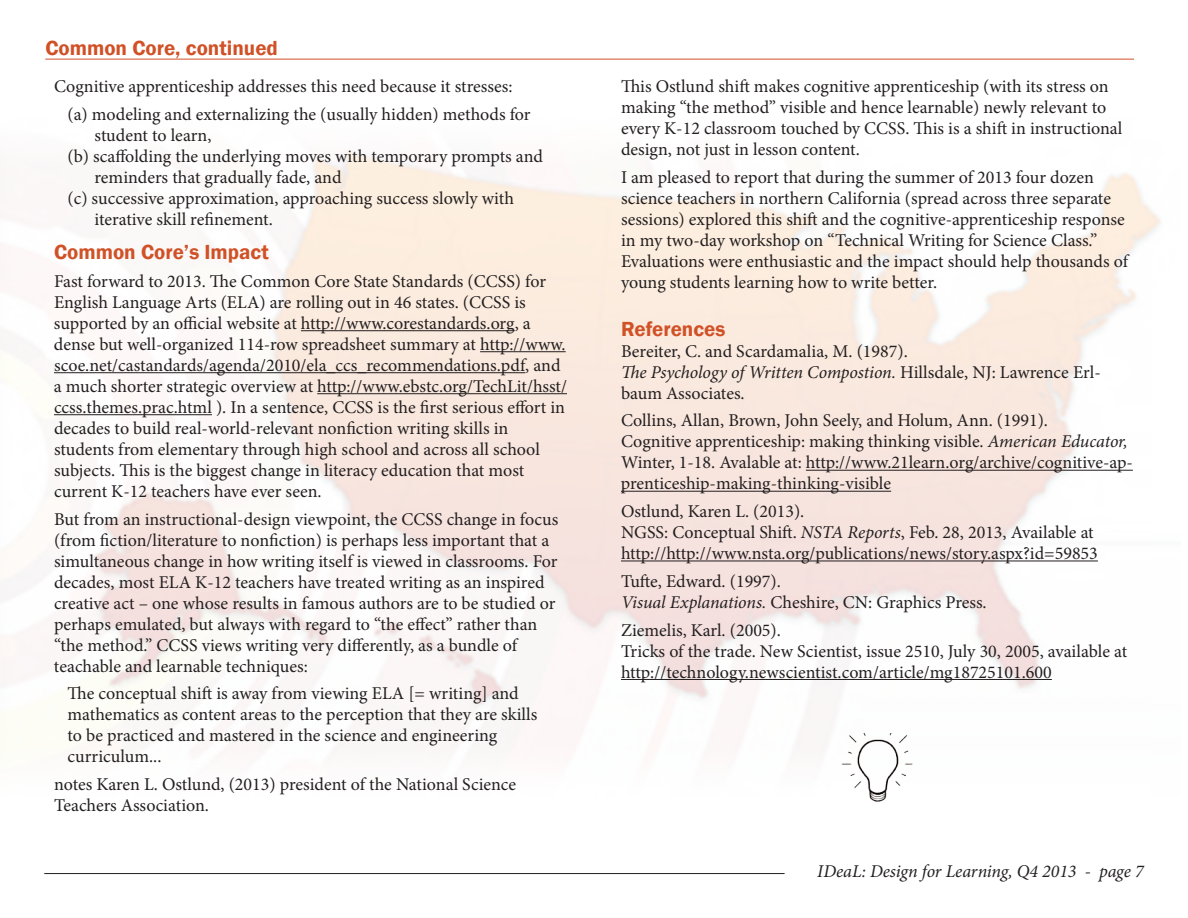
<style>
.page{position:relative;width:1188px;height:918px;background:#fff}
.page>*{position:absolute;margin:0;border:0;box-sizing:border-box;transform-origin:0 0}
.t1{font:600 21px "Franklin Gothic";color:#d15127}
.t2{font:18px/21px "Minion Pro";color:#231f20}
.t3{font:italic 18px "Minion Pro";letter-spacing:-.005em;color:#231f20}
.s1{font-style:italic}
</style>
<div class="page">
<hr style="left:44px;top:873px;width:741px;height:1px;background:#231f20">
<hr style="left:45px;top:59px;width:1089px;height:1px;background:#d15127">
<hr style="left:301px;top:330px;width:214px;height:1px;background:#231f20">
<hr style="left:480px;top:351px;width:86px;height:1px;background:#231f20">
<hr style="left:54px;top:372px;width:471px;height:1px;background:#231f20">
<hr style="left:317px;top:393px;width:250px;height:1px;background:#231f20">
<hr style="left:54px;top:414px;width:158px;height:1px;background:#231f20">
<hr style="left:806px;top:470px;width:327px;height:1px;background:#231f20">
<hr style="left:621px;top:491px;width:270px;height:1px;background:#231f20">
<hr style="left:621px;top:561px;width:477px;height:1px;background:#231f20">
<hr style="left:621px;top:679px;width:431px;height:1px;background:#231f20">
<img style="left:825px;top:733px;width:88px;height:69px">
<p class="t1" style="left:45px;top:35px;width:234px">Common Core, continued</p>
<p class="t2" style="left:54px;top:76px;width:460px">Cognitive apprenticeship addresses this need because it stresses:</p>
<p class="t2" style="left:94px;top:104px;width:438px;text-indent:-27px">(a) modeling and externalizing the (usually hidden) methods for student to learn,</p>
<p class="t2" style="left:94px;top:146px;width:450px;text-indent:-27px">(b) scaffolding the underlying moves with temporary prompts and reminders that gradually fade, and</p>
<p class="t2" style="left:94px;top:188px;width:421px;text-indent:-27px">(c) successive approximation, approaching success slowly with iterative skill refinement.</p>
<p class="t1" style="left:54px;top:239px;width:216px">Common Core’s Impact</p>
<p class="t2" style="left:54px;top:271px;width:515px">Fast forward to 2013. The Common Core State Standards (CCSS) for English Language Arts (ELA) are rolling out in 46 states. (CCSS is supported by an official website at http://www.corestandards.org, a dense but well-organized 114-row spreadsheet summary at http://www. scoe.net/castandards/agenda/2010/ela_ccs_recommendations.pdf, and a much shorter strategic overview at http://www.ebstc.org/TechLit/hsst/ ccss.themes.prac.html ). In a sentence, CCSS is the first serious effort in decades to build real-world-relevant nonfiction writing skills in students from elementary through high school and across all school subjects. This is the biggest change in literacy education that most current K-12 teachers have ever seen.</p>
<p class="t2" style="left:54px;top:509px;width:506px">But from an instructional-design viewpoint, the CCSS change in focus (from fiction/literature to nonfiction) is perhaps less important that a simultaneous change in how writing itself is viewed in classrooms. For decades, most ELA K-12 teachers have treated writing as an inspired creative act – one whose results in famous authors are to be studied or perhaps emulated, but always with regard to “the effect” rather than “the method.” CCSS views writing very differently, as a bundle of teachable and learnable techniques:</p>
<p class="t2" style="left:67px;top:683px;width:471px">The conceptual shift is away from viewing ELA [= writing] and mathematics as content areas to the perception that they are skills to be practiced and mastered in the science and engineering curriculum...</p>
<p class="t2" style="left:54px;top:774px;width:464px">notes Karen L. Ostlund, (2013) president of the National Science<br>Teachers Association.</p>
<p class="t2" style="left:621px;top:76px;width:503px">This Ostlund shift makes cognitive apprenticeship (with its stress on making “the method” visible and hence learnable) newly relevant to every K-12 classroom touched by CCSS. This is a shift in instructional design, not just in lesson content.</p>
<p class="t2" style="left:621px;top:167px;width:509px">I am pleased to report that during the summer of 2013 four dozen science teachers in northern California (spread across three separate sessions) explored this shift and the cognitive-apprenticeship response in my two-day workshop on “Technical Writing for Science Class.” Evaluations were enthusiastic and the impact should help thousands of young students learning how to write better.</p>
<p class="t1" style="left:621px;top:316px;width:106px">References</p>
<p class="t2" style="left:621px;top:341px;width:286px">Bereiter, C. and Scardamalia, M. (1987).</p>
<p class="t2" style="left:621px;top:362px;width:481px"><span class="s1">The Psychology of Written Compostion.</span> Hillsdale, NJ: Lawrence Erl&shy;baum Associates.</p>
<p class="t2" style="left:621px;top:410px;width:426px">Collins, Allan, Brown, John Seely, and Holum, Ann. (1991).</p>
<p class="t2" style="left:621px;top:431px;width:513px">Cognitive apprenticeship: making thinking visible. <span class="s1">American Educator,<br></span>Winter, 1-18. Avalable at: http://www.21learn.org/archive/cognitive-ap&shy;prenticeship-making-thinking-visible</p>
<p class="t2" style="left:621px;top:501px;width:183px">Ostlund, Karen L. (2013).</p>
<p class="t2" style="left:621px;top:522px;width:478px">NGSS: Conceptual Shift. <span class="s1">NSTA Reports</span>, Feb. 28, 2013, Available at http://http://www.nsta.org/publications/news/story.aspx?id=59853</p>
<p class="t2" style="left:621px;top:571px;width:159px">Tufte, Edward. (1997).</p>
<p class="t2" style="left:621px;top:592px;width:365px"><span class="s1">Visual Explanations.</span> Cheshire, CN: Graphics Press.</p>
<p class="t2" style="left:621px;top:620px;width:159px">Ziemelis, Karl. (2005).</p>
<p class="t2" style="left:621px;top:641px;width:508px">Tricks of the trade. New Scientist, issue 2510, July 30, 2005, available at http://technology.newscientist.com/article/mg18725101.600</p>
<p class="t3" style="left:817px;top:859px;width:328px">IDeaL: Design for Learning, Q4 2013 - page 7</p>
</div>
